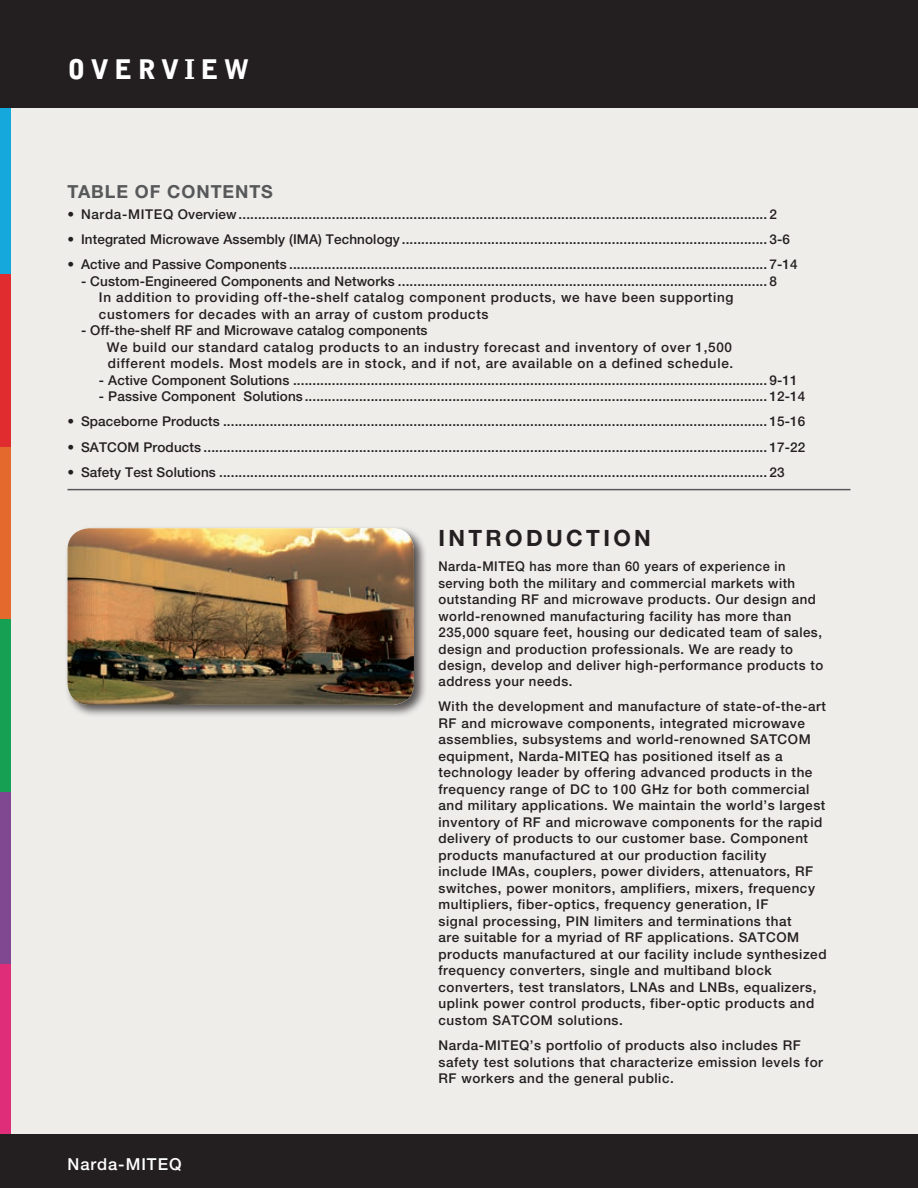
<style>
.page{position:relative;width:918px;height:1188px;background:#fff}
.page>*{position:absolute;margin:0;border:0;box-sizing:border-box;transform-origin:0 0}
.t1{font:900 27px "Bell Gothic BT";letter-spacing:.2em;color:#fff}
.Header_All_Caps_1{font:700 22.5px "Helvetica Neue";letter-spacing:.15em;color:#231f20}
.Header_Gray{font:700 18px "Helvetica Neue";letter-spacing:.05em;color:#57585a}
.t2{font:500 16.5px "Helvetica Neue";letter-spacing:.06em;color:#fff}
.t3{font:500 13.5px/16.5px "Helvetica Neue";letter-spacing:.04em;color:#231f20}
.t4{font:500 13.5px "Helvetica Neue";letter-spacing:.01em;color:#231f20}
.t5{font:500 13.5px/16.5px "Helvetica Neue";letter-spacing:.04em;color:#231f20;scale:.95 1}
</style>
<div class="page">
<div style="left:0;top:105px;width:918px;height:1032px;background:#eeedea"></div>
<div style="left:0;top:0;width:918px;height:108px;background:#231f20"></div>
<div style="left:0;top:1134px;width:918px;height:54px;background:#231f20"></div>
<div style="left:65px;top:525px;width:362px;height:194px;background:#231f20;opacity:.75"></div>
<img style="left:68px;top:528px;width:346px;height:177px">
<hr style="left:68px;top:489px;width:782px;height:1px;background:#57585a">
<p class="t1" style="left:68px;top:52px;width:183px">OVERVIEW</p>
<p class="Header_Gray" style="left:68px;top:180px;width:207px">TABLE OF CONTENTS</p>
<p class="t3" style="left:68px;top:206px;width:711px">• Narda-MITEQ Overview........................................................................................................................................ 2</p>
<p class="t4" style="left:68px;top:231px;width:724px">• Integrated Microwave Assembly (IMA) Technology .............................................................................................. 3-6</p>
<p class="t4" style="left:68px;top:256px;width:732px">• Active and Passive Components ........................................................................................................................... 7-14</p>
<p class="t3" style="left:99px;top:273px;width:680px;text-indent:-18px">- Custom-Engineered Components and Networks ............................................................................................... 8<br>In addition to providing off-the-shelf catalog component products, we have been supporting customers for decades with an array of custom products</p>
<p class="t3" style="left:107px;top:322px;width:628px;text-indent:-26px">- Off-the-shelf RF and Microwave catalog components<br>We build our standard catalog products to an industry forecast and inventory of over 1,500 different models. Most models are in stock, and if not, are available on a defined schedule.</p>
<p class="t4" style="left:99px;top:372px;width:700px">- Active Component Solutions .......................................................................................................................... 9-11</p>
<p class="t4" style="left:99px;top:388px;width:708px">- Passive Component Solutions....................................................................................................................... 12-14</p>
<p class="t4" style="left:68px;top:414px;width:739px">• Spaceborne Products ............................................................................................................................................ 15-16</p>
<p class="t4" style="left:68px;top:439px;width:739px">• SATCOM Products ................................................................................................................................................. 17-22</p>
<p class="t4" style="left:68px;top:464px;width:719px">• Safety Test Solutions ............................................................................................................................................. 23</p>
<p class="Header_All_Caps_1" style="left:438px;top:524px;width:214px">INTRODUCTION</p>
<p class="t2" style="left:68px;top:1154px;width:116px">Narda-MITEQ</p>
<p class="t5" style="left:438px;top:558px;width:406px">Narda-MITEQ has more than 60 years of experience in serving both the military and commercial markets with outstanding RF and microwave products. Our design and world-renowned manufacturing facility has more than 235,000 square feet, housing our dedicated team of sales, design and production professionals. We are ready to design, develop and deliver high-performance products to address your needs.</p>
<p class="t3" style="left:438px;top:698px;width:390px">With the development and manufacture of state-of-the-art RF and microwave components, integrated microwave assemblies, subsystems and world-renowned SATCOM equipment, Narda-MITEQ has positioned itself as a technology leader by offering advanced products in the frequency range of DC to 100 GHz for both commercial and military applications. We maintain the world’s largest inventory of RF and microwave components for the rapid delivery of products to our customer base. Component products manufactured at our production facility<br>include IMAs, couplers, power dividers, attenuators, RF switches, power monitors, amplifiers, mixers, frequency multipliers, fiber-optics, frequency generation, IF<br>signal processing, PIN limiters and terminations that<br>are suitable for a myriad of RF applications. SATCOM products manufactured at our facility include synthesized frequency converters, single and multiband block converters, test translators, LNAs and LNBs, equalizers, uplink power control products, fiber-optic products and custom SATCOM solutions.</p>
<p class="t3" style="left:438px;top:1037px;width:386px">Narda-MITEQ’s portfolio of products also includes RF safety test solutions that characterize emission levels for<br>RF workers and the general public.</p>
</div>
